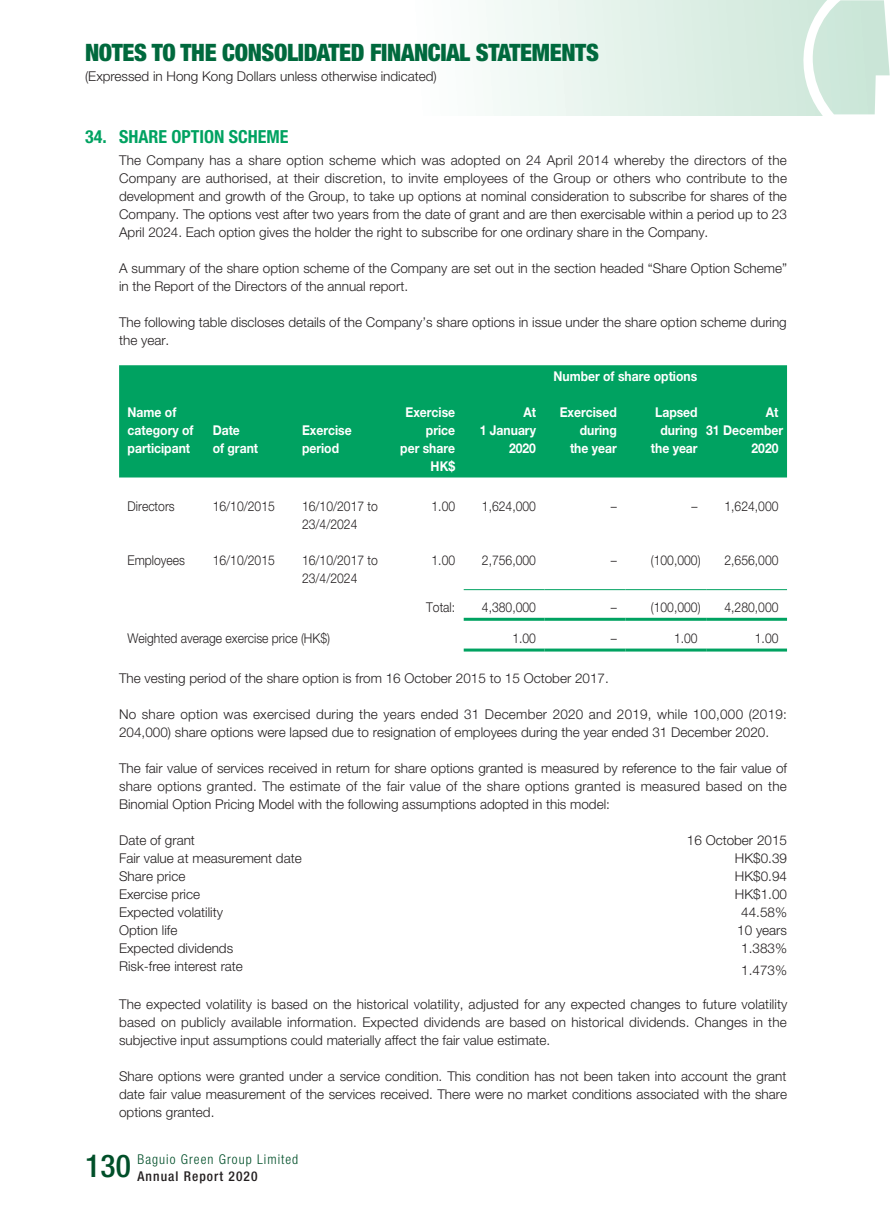
<style>
.page{position:relative;width:893px;height:1212px;background:#fff}
.page>*{position:absolute;margin:0;border:0;box-sizing:border-box;transform-origin:0 0}
.t1{font:500 condensed 31.5px "Helvetica Neue LT Std";color:#004f29}
.t2{font:900 condensed 24px "Helvetica Neue LT Std";letter-spacing:-.015em;color:#00693d}
.t3{font:700 condensed 18px "Helvetica Neue LT Std";color:#00a261}
.t4{font:300 13.5px/18px "Helvetica Neue LT Std";color:#231f20;text-align:justify}
.t5{font:300 13.5px/18px "Helvetica Neue LT Std";color:#231f20;scale:.9 1}
.t6{font:700 13.5px/18px "Helvetica Neue LT Std";color:#fff;text-align:right;scale:.9 1}
.t7{font:300 condensed 13.5px "Helvetica Neue LT Std";letter-spacing:.075em;color:#004f29}
.t8{font:500 condensed 13.5px "Helvetica Neue LT Std";letter-spacing:.075em;color:#231f20}
</style>
<div class="page">
<svg style="left:485px;top:0;width:306px;height:115px"></svg>
<svg style="left:791px;top:0;width:99px;height:116px"></svg>
<div style="left:119px;top:365px;width:668px;height:113px;background:#00a261"></div>
<hr style="left:463px;top:401px;width:324px;height:1px;background:#00a261">
<hr style="left:463px;top:589px;width:81px;height:1px;background:#00a261">
<hr style="left:544px;top:589px;width:81px;height:1px;background:#00a261">
<hr style="left:625px;top:589px;width:81px;height:1px;background:#00a261">
<hr style="left:706px;top:589px;width:81px;height:1px;background:#00a261">
<hr style="left:463px;top:618px;width:81px;height:3px;background:#00a261">
<hr style="left:544px;top:618px;width:81px;height:3px;background:#00a261">
<hr style="left:625px;top:618px;width:81px;height:3px;background:#00a261">
<hr style="left:706px;top:618px;width:81px;height:3px;background:#00a261">
<hr style="left:463px;top:649px;width:81px;height:3px;background:#00a261">
<hr style="left:544px;top:649px;width:81px;height:3px;background:#00a261">
<hr style="left:625px;top:649px;width:81px;height:3px;background:#00a261">
<hr style="left:706px;top:649px;width:81px;height:3px;background:#00a261">
<h2 class="t2" style="left:85px;top:38px;width:515px">NOTES TO THE CONSOLIDATED FINANCIAL STATEMENTS</h2>
<p class="t4" style="left:85px;top:68px;width:353px">(Expressed in Hong Kong Dollars unless otherwise indicated)</p>
<h3 class="t3" style="left:85px;top:126px;width:205px">34. SHARE OPTION SCHEME</h3>
<p class="t4" style="left:119px;top:152px;width:669px">The Company has a share option scheme which was adopted on 24 April 2014 whereby the directors of the Company are authorised, at their discretion, to invite employees of the Group or others who contribute to the development and growth of the Group, to take up options at nominal consideration to subscribe for shares of the Company. The options vest after two years from the date of grant and are then exercisable within a period up to 23<br>April 2024. Each option gives the holder the right to subscribe for one ordinary share in the Company.</p>
<p class="t4" style="left:119px;top:260px;width:669px">A summary of the share option scheme of the Company are set out in the section headed “Share Option Scheme” in the Report of the Directors of the annual report.</p>
<p class="t4" style="left:119px;top:314px;width:669px">The following table discloses details of the Company’s share options in issue under the share option scheme during the year.</p>
<p class="t6" style="left:553px;top:368px;width:161px">Number of share options</p>
<p class="t6" style="left:128px;top:404px;width:75px;text-align:left">Name of category of participant</p>
<p class="t6" style="left:400px;top:404px;width:63px">Exercise price<br>per share</p>
<p class="t6" style="left:479px;top:404px;width:64px">At<br>1 January<br>2020</p>
<p class="t6" style="left:559px;top:404px;width:65px">Exercised during the year</p>
<p class="t6" style="left:650px;top:404px;width:54px">Lapsed during the year</p>
<p class="t6" style="left:765px;top:404px;width:15px">At</p>
<p class="t6" style="left:706px;top:422px;width:87px">31 December</p>
<p class="t6" style="left:751px;top:440px;width:32px">2020</p>
<p class="t6" style="left:213px;top:422px;width:52px;text-align:left">Date<br>of grant</p>
<p class="t6" style="left:302px;top:422px;width:57px;text-align:left">Exercise period</p>
<p class="t6" style="left:430px;top:458px;width:29px">HK$</p>
<p class="t5" style="left:128px;top:499px;width:54px">Directors</p>
<p class="t5" style="left:213px;top:499px;width:71px">16/10/2015</p>
<p class="t5" style="left:302px;top:499px;width:86px">16/10/2017 to<br>23/4/2024</p>
<p class="t5" style="left:431px;top:499px;width:28px">1.00</p>
<p class="t5" style="left:482px;top:499px;width:62px">1,624,000</p>
<p class="t5" style="left:610px;top:499px;width:8px">–</p>
<p class="t5" style="left:691px;top:499px;width:98px">– 1,624,000</p>
<p class="t5" style="left:128px;top:553px;width:65px">Employees</p>
<p class="t5" style="left:213px;top:553px;width:71px">16/10/2015</p>
<p class="t5" style="left:302px;top:553px;width:86px">16/10/2017 to<br>23/4/2024</p>
<p class="t5" style="left:431px;top:553px;width:28px">1.00</p>
<p class="t5" style="left:482px;top:553px;width:62px">2,756,000</p>
<p class="t5" style="left:610px;top:553px;width:8px">–</p>
<p class="t5" style="left:650px;top:553px;width:57px">(100,000)</p>
<p class="t5" style="left:724px;top:553px;width:62px">2,656,000</p>
<p class="t5" style="left:426px;top:599px;width:34px">Total:</p>
<p class="t5" style="left:482px;top:599px;width:62px">4,380,000</p>
<p class="t5" style="left:610px;top:599px;width:8px">–</p>
<p class="t5" style="left:650px;top:599px;width:57px">(100,000)</p>
<p class="t5" style="left:724px;top:599px;width:62px">4,280,000</p>
<p class="t5" style="left:128px;top:630px;width:226px">Weighted average exercise price (HK$)</p>
<p class="t5" style="left:512px;top:630px;width:28px">1.00</p>
<p class="t5" style="left:610px;top:630px;width:8px">–</p>
<p class="t5" style="left:674px;top:630px;width:28px">1.00</p>
<p class="t5" style="left:754px;top:630px;width:28px">1.00</p>
<p class="t4" style="left:119px;top:670px;width:491px">The vesting period of the share option is from 16 October 2015 to 15 October 2017.</p>
<p class="t4" style="left:119px;top:706px;width:669px">No share option was exercised during the years ended 31 December 2020 and 2019, while 100,000 (2019:<br>204,000) share options were lapsed due to resignation of employees during the year ended 31 December 2020.</p>
<p class="t4" style="left:119px;top:760px;width:669px">The fair value of services received in return for share options granted is measured by reference to the fair value of share options granted. The estimate of the fair value of the share options granted is measured based on the Binomial Option Pricing Model with the following assumptions adopted in this model:</p>
<p class="t4" style="left:119px;top:832px;width:77px">Date of grant</p>
<p class="t4" style="left:687px;top:832px;width:102px">16 October 2015</p>
<p class="t4" style="left:119px;top:850px;width:184px">Fair value at measurement date</p>
<p class="t4" style="left:735px;top:850px;width:54px">HK$0.39</p>
<p class="t4" style="left:119px;top:868px;width:68px">Share price</p>
<p class="t4" style="left:735px;top:868px;width:54px">HK$0.94</p>
<p class="t4" style="left:119px;top:886px;width:83px">Exercise price</p>
<p class="t4" style="left:735px;top:886px;width:54px">HK$1.00</p>
<p class="t4" style="left:119px;top:904px;width:105px">Expected volatility</p>
<p class="t4" style="left:741px;top:904px;width:47px">44.58%</p>
<p class="t4" style="left:119px;top:922px;width:60px">Option life</p>
<p class="t4" style="left:737px;top:922px;width:51px">10 years</p>
<p class="t4" style="left:119px;top:940px;width:116px">Expected dividends</p>
<p class="t4" style="left:741px;top:940px;width:47px">1.383%</p>
<p class="t4" style="left:119px;top:958px;width:125px">Risk-free interest rate</p>
<p class="t4" style="left:741px;top:963px;width:47px">1.473%</p>
<p class="t4" style="left:119px;top:996px;width:669px">The expected volatility is based on the historical volatility, adjusted for any expected changes to future volatility based on publicly available information. Expected dividends are based on historical dividends. Changes in the subjective input assumptions could materially affect the fair value estimate.</p>
<p class="t4" style="left:119px;top:1068px;width:669px">Share options were granted under a service condition. This condition has not been taken into account the grant date fair value measurement of the services received. There were no market conditions associated with the share options granted.</p>
<p class="t7" style="left:137px;top:1154px;width:162px">Baguio Green Group Limited</p>
<h1 class="t1" style="left:85px;top:1155px;width:47px">130</h1>
<p class="t8" style="left:137px;top:1172px;width:122px">Annual Report 2020</p>
</div>
